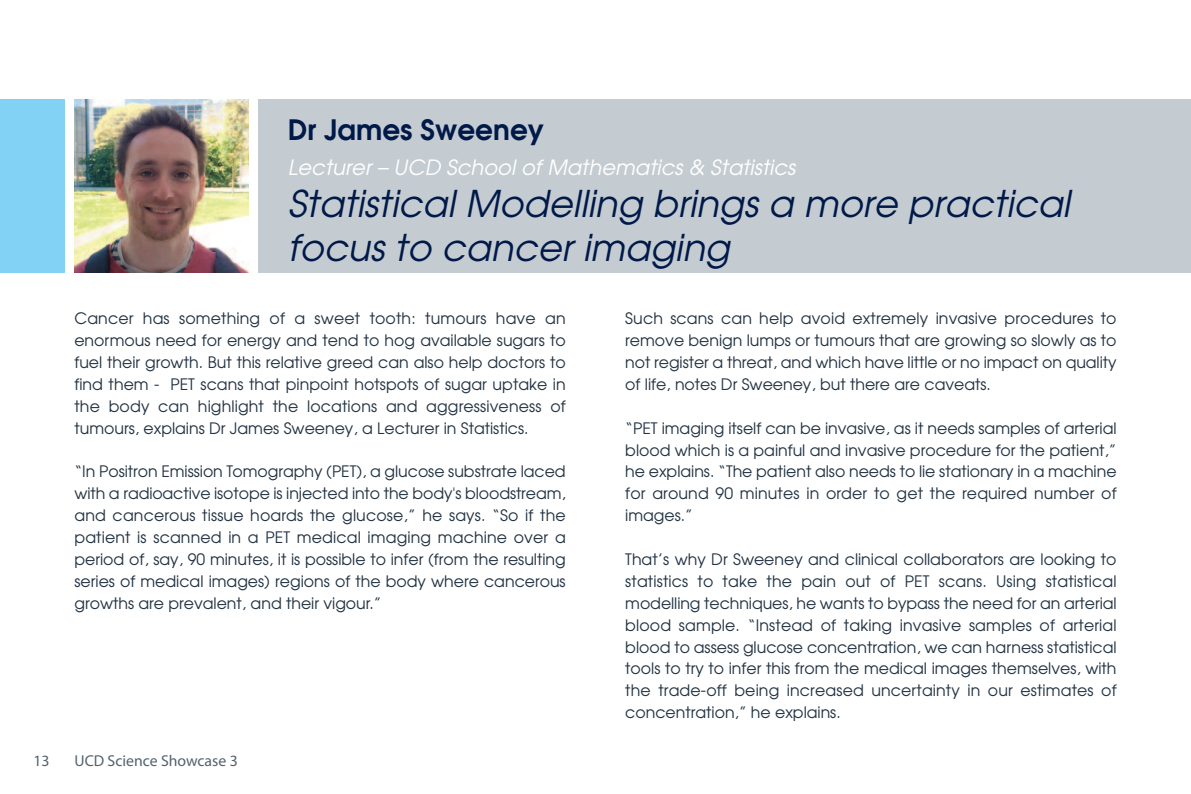
<style>
.page{position:relative;width:1191px;height:794px;background:#fff}
.page>*{position:absolute;margin:0;border:0;box-sizing:border-box;transform-origin:0 0}
.t1{font:italic 36.75px/44.1px "Avant Garde";letter-spacing:.005em;color:#001949}
.t2{font:600 28px "Avant Garde";color:#001949}
.t3{font:italic 21px "Avant Garde";letter-spacing:.005em;color:#fff}
.t4{font:15.75px/21.9px "Avant Garde";color:#213242;text-align:justify}
.t5{font:15.75px "Myriad Pro";color:#52626f}
</style>
<div class="page">
<img style="left:74px;top:99px;width:174px;height:174px">
<div style="left:258px;top:99px;width:933px;height:174px;background:#c4ccd2"></div>
<div style="left:0;top:99px;width:64px;height:174px;background:#81d2f5"></div>
<h2 class="t2" style="left:288px;top:114px;width:258px">Dr James Sweeney</h2>
<h3 class="t3" style="left:288px;top:155px;width:509px">Lecturer – UCD School of Mathematics &amp; Statistics</h3>
<h1 class="t1" style="left:288px;top:182px;width:783px">Statistical Modelling brings a more practical focus to cancer imaging</h1>
<p class="t4" style="left:74px;top:308px;width:493px">Cancer has something of a sweet tooth: tumours have an enormous need for energy and tend to hog available sugars to fuel their growth. But this relative greed can also help doctors to find them - PET scans that pinpoint hotspots of sugar uptake in the body can highlight the locations and aggressiveness of tumours, explains Dr James Sweeney, a Lecturer in Statistics.</p>
<p class="t4" style="left:74px;top:461px;width:493px">“In Positron Emission Tomography (PET), a glucose substrate laced with a radioactive isotope is injected into the body's bloodstream, and cancerous tissue hoards the glucose,” he says. “So if the patient is scanned in a PET medical imaging machine over a period of, say, 90 minutes, it is possible to infer (from the resulting series of medical images) regions of the body where cancerous growths are prevalent, and their vigour.”</p>
<p class="t5" style="left:33px;top:755px;width:18px">13</p>
<p class="t5" style="left:74px;top:755px;width:165px">UCD Science Showcase 3</p>
<p class="t4" style="left:625px;top:308px;width:493px">Such scans can help avoid extremely invasive procedures to remove benign lumps or tumours that are growing so slowly as to not register a threat, and which have little or no impact on quality of life, notes Dr Sweeney, but there are caveats.</p>
<p class="t4" style="left:625px;top:417px;width:493px">“PET imaging itself can be invasive, as it needs samples of arterial blood which is a painful and invasive procedure for the patient,” he explains. “The patient also needs to lie stationary in a machine for around 90 minutes in order to get the required number of images.”</p>
<p class="t4" style="left:625px;top:548px;width:493px">That’s why Dr Sweeney and clinical collaborators are looking to statistics to take the pain out of PET scans. Using statistical modelling techniques, he wants to bypass the need for an arterial blood sample. “Instead of taking invasive samples of arterial blood to assess glucose concentration, we can harness statistical tools to try to infer this from the medical images themselves, with the trade-off being increased uncertainty in our estimates of concentration,” he explains.</p>
</div>
